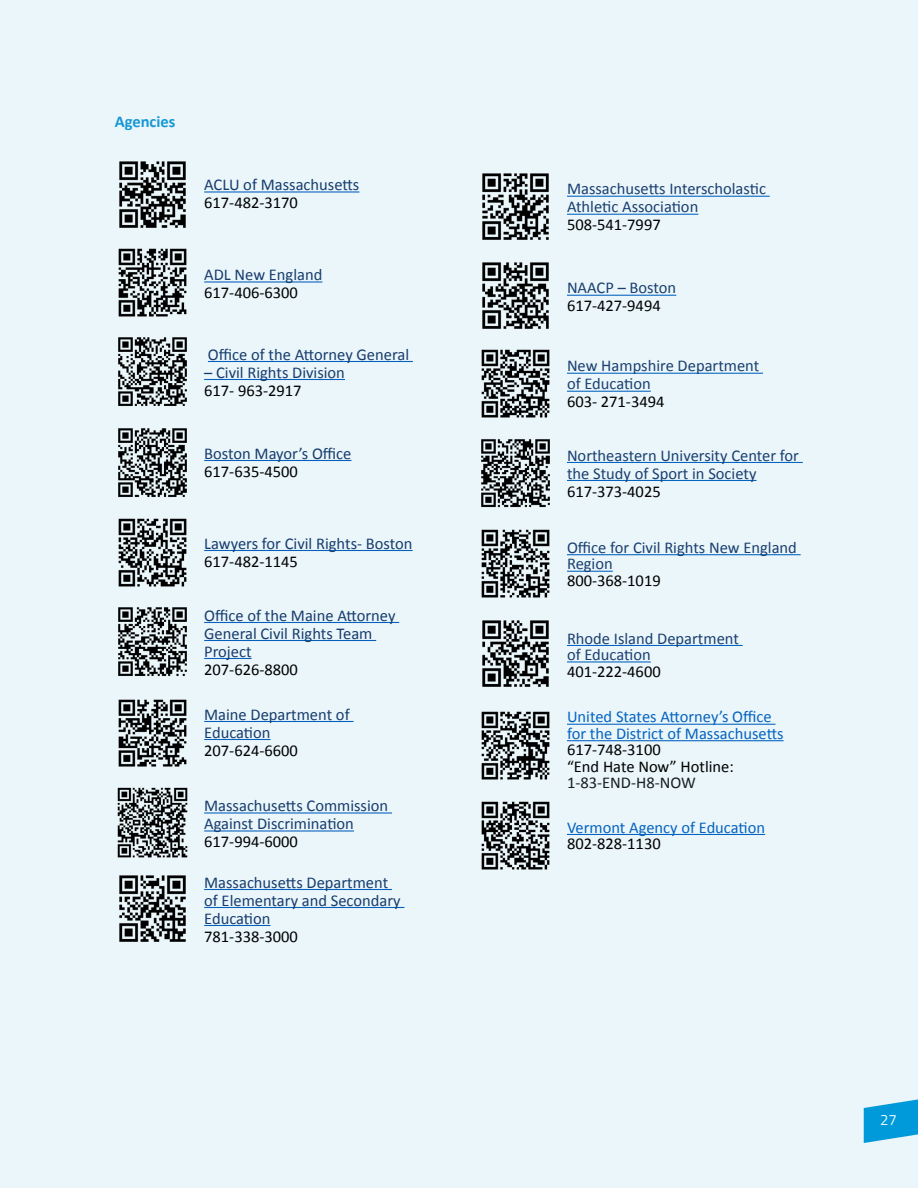
<style>
.page{position:relative;width:918px;height:1188px;background:#eaf6fa}
.page>*{position:absolute;margin:0;border:0;box-sizing:border-box;transform-origin:0 0}
.t1{font:16.5px/18px "Calibri";color:#1a3f70}
.t2{font:16.5px/16.5px "Calibri";color:#000}
.t3{font:16.5px/16.5px "Calibri";color:#0563c1}
.t4{font:16.5px "Calibri";color:#171e24}
.t5{font:700 16.5px "Calibri";color:#1a9ed9}
.t6{font:15px "Titillium Web";color:#fff}
</style>
<div class="page">
<img style="left:118px;top:518px;width:69px;height:69px">
<img style="left:118px;top:607px;width:69px;height:69px">
<img style="left:118px;top:699px;width:69px;height:68px">
<img style="left:117px;top:787px;width:71px;height:71px">
<img style="left:119px;top:875px;width:67px;height:67px">
<img style="left:481px;top:349px;width:69px;height:69px">
<img style="left:482px;top:173px;width:67px;height:67px">
<img style="left:481px;top:439px;width:69px;height:69px">
<img style="left:482px;top:262px;width:67px;height:67px">
<img style="left:481px;top:801px;width:69px;height:69px">
<img style="left:481px;top:529px;width:69px;height:69px">
<img style="left:482px;top:620px;width:67px;height:67px">
<img style="left:481px;top:711px;width:69px;height:69px">
<img style="left:119px;top:161px;width:67px;height:67px">
<img style="left:118px;top:248px;width:69px;height:69px">
<img style="left:118px;top:337px;width:69px;height:69px">
<img style="left:118px;top:428px;width:69px;height:69px">
<hr style="left:567px;top:196px;width:203px;height:1px;background:#0563c1">
<hr style="left:567px;top:214px;width:131px;height:1px;background:#0563c1">
<hr style="left:567px;top:295px;width:109px;height:1px;background:#0563c1">
<hr style="left:567px;top:373px;width:196px;height:1px;background:#0563c1">
<hr style="left:567px;top:391px;width:84px;height:1px;background:#0563c1">
<hr style="left:567px;top:462px;width:236px;height:1px;background:#0563c1">
<hr style="left:567px;top:480px;width:190px;height:1px;background:#0563c1">
<hr style="left:567px;top:554px;width:234px;height:1px;background:#0563c1">
<hr style="left:567px;top:571px;width:46px;height:1px;background:#0563c1">
<hr style="left:567px;top:645px;width:176px;height:1px;background:#0563c1">
<hr style="left:567px;top:661px;width:84px;height:2px;background:#0563c1">
<hr style="left:567px;top:724px;width:208px;height:1px;background:#0563c1">
<hr style="left:567px;top:740px;width:217px;height:1px;background:#0563c1">
<hr style="left:567px;top:834px;width:198px;height:1px;background:#0563c1">
<p class="t5" style="left:115px;top:110px;width:62px">Agencies</p>
<p class="t1" style="left:204px;top:175px;width:157px">ACLU of Massachusetts</p>
<p class="t2" style="left:204px;top:194px;width:95px">617-482-3170</p>
<p class="t1" style="left:204px;top:265px;width:120px">ADL New England</p>
<p class="t2" style="left:204px;top:284px;width:95px">617-406-6300</p>
<p class="t1" style="left:208px;top:345px;width:203px">Office of the Attorney General</p>
<p class="t1" style="left:204px;top:363px;width:142px">– Civil Rights Division</p>
<p class="t2" style="left:204px;top:381px;width:99px">617- 963-2917</p>
<p class="t1" style="left:204px;top:444px;width:149px">Boston Mayor’s Office</p>
<p class="t2" style="left:204px;top:462px;width:95px">617-635-4500</p>
<p class="t1" style="left:204px;top:534px;width:210px">Lawyers for Civil Rights- Boston</p>
<p class="t2" style="left:204px;top:552px;width:95px">617-482-1145</p>
<p class="t1" style="left:204px;top:606px;width:193px">Office of the Maine Attorney<br>General Civil Rights Team<br>Project</p>
<p class="t2" style="left:204px;top:660px;width:95px">207-626-8800</p>
<p class="t1" style="left:204px;top:705px;width:147px">Maine Department of<br>Education</p>
<p class="t2" style="left:204px;top:741px;width:95px">207-624-6600</p>
<p class="t1" style="left:204px;top:796px;width:186px">Massachusetts Commission<br>Against Discrimination</p>
<p class="t2" style="left:204px;top:833px;width:95px">617-994-6000</p>
<p class="t1" style="left:204px;top:873px;width:198px">Massachusetts Department of Elementary and Secondary<br>Education</p>
<p class="t2" style="left:204px;top:927px;width:95px">781-338-3000</p>
<p class="t1" style="left:567px;top:179px;width:200px">Massachusetts Interscholastic<br>Athletic Association</p>
<p class="t2" style="left:567px;top:216px;width:95px">508-541-7997</p>
<p class="t1" style="left:567px;top:278px;width:111px">NAACP – Boston</p>
<p class="t2" style="left:567px;top:297px;width:95px">617-427-9494</p>
<p class="t1" style="left:567px;top:356px;width:194px">New Hampshire Department of Education</p>
<p class="t2" style="left:567px;top:393px;width:99px">603- 271-3494</p>
<p class="t1" style="left:567px;top:446px;width:234px">Northeastern University Center for the Study of Sport in Society</p>
<p class="t2" style="left:567px;top:482px;width:95px">617-373-4025</p>
<p class="t1" style="left:567px;top:539px;width:231px;line-height:16.5px">Office for Civil Rights New England<br>Region</p>
<p class="t2" style="left:567px;top:572px;width:95px">800-368-1019</p>
<p class="t1" style="left:567px;top:629px;width:173px;line-height:16.5px">Rhode Island Department of Education</p>
<p class="t2" style="left:567px;top:662px;width:95px">401-222-4600</p>
<p class="t3" style="left:567px;top:708px;width:218px">United States Attorney’s Office for the District of Massachusetts</p>
<p class="t2" style="left:567px;top:741px;width:168px">617-748-3100<br>“End Hate Now” Hotline:</p>
<p class="t4" style="left:567px;top:771px;width:130px">1-83-END-H8-NOW</p>
<p class="t3" style="left:567px;top:818px;width:200px">Vermont Agency of Education</p>
<p class="t2" style="left:567px;top:835px;width:95px">802-828-1130</p>
<p class="t6" style="left:880px;top:1109px;width:18px">27</p>
</div>
